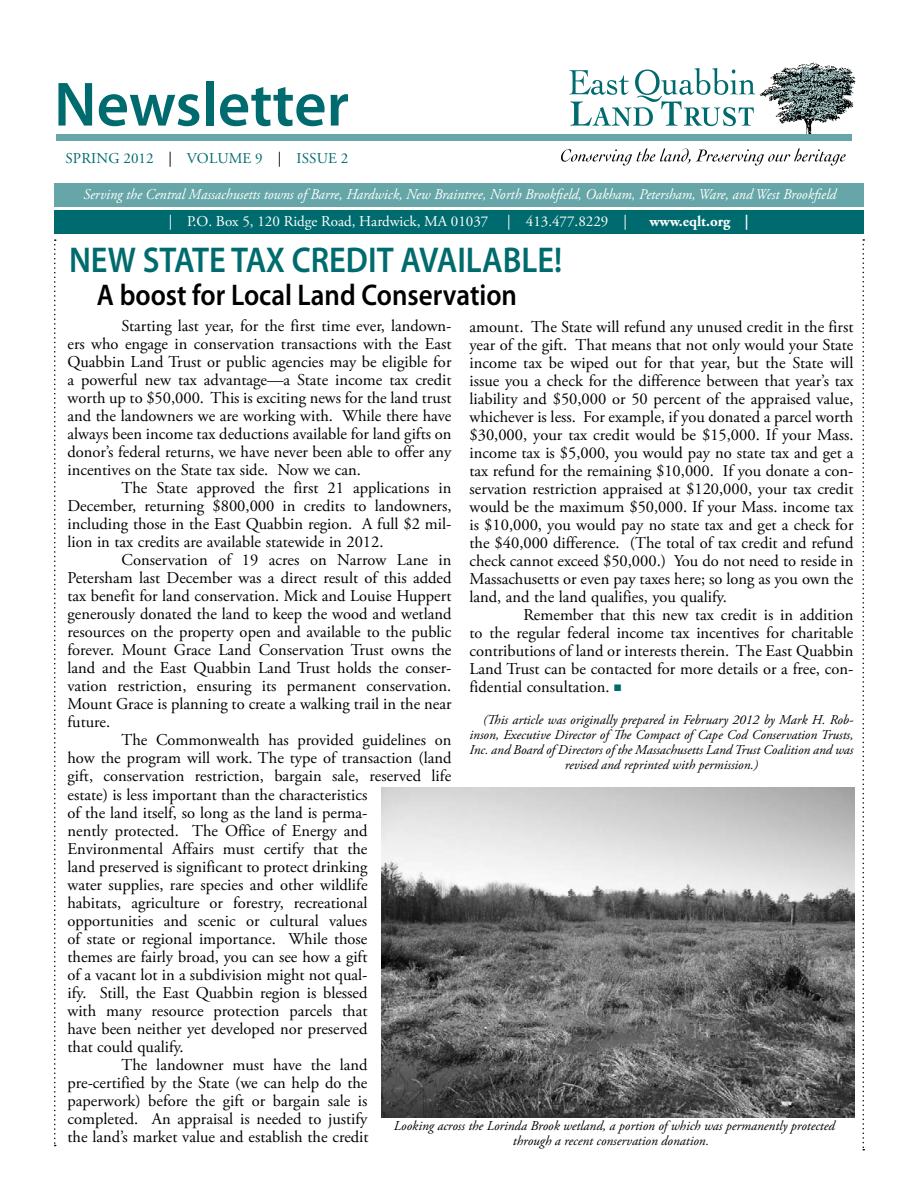
<style>
.page{position:relative;width:918px;height:1188px;background:#fff}
.page>*{position:absolute;margin:0;border:0;box-sizing:border-box;transform-origin:0 0}
.t1{font:600 63px "Myriad Pro";color:#006b6e}
.t2{font:600 36px "Myriad Pro";color:#006b6e;scale:.9 1}
.t3{font:600 30px "Myriad Pro";color:#000;scale:.9 1}
.t4{font:16.5px/18px "Adobe Garamond Pro";color:#000;text-align:justify}
.t5{font:italic 15px "Adobe Garamond Pro";color:#fff;scale:.95 1}
.t6{font:15px "Adobe Garamond Pro";color:#fff}
.t7{font:15px "Adobe Garamond Pro";color:#006b6e}
.t8{font:700 15px "Adobe Garamond Pro";color:#fff}
.t9{font:italic 13.5px/15px "Adobe Garamond Pro";color:#000;text-align:center}
.s1{color:#000}
.s2{color:#006b6e}
</style>
<div class="page">
<div style="left:54px;top:210px;width:810px;height:23px;background:#006b6e"></div>
<img style="left:759px;top:62px;width:97px;height:72px">
<div style="left:57px;top:134px;width:795px;height:6px;background:#66a6a8"></div>
<svg style="left:569px;top:68px;width:186px;height:58px"></svg>
<div style="left:54px;top:184px;width:810px;height:23px;background:#66a6a8"></div>
<svg style="left:54px;top:239px;width:2px;height:907px"></svg>
<svg style="left:862px;top:239px;width:2px;height:911px"></svg>
<svg style="left:561px;top:148px;width:285px;height:18px"></svg>
<img style="left:381px;top:788px;width:474px;height:329px">
<h1 class="t1" style="left:54px;top:64px;width:297px">Newsletter</h1>
<p class="t7" style="left:65px;top:150px;width:10px">spring</p>
<p class="t7" style="left:124px;top:150px;width:226px">2012 <span class="s1">|</span> Volume 9 <span class="s1">|</span> Issue 2</p>
<p class="t5" style="left:84px;top:186px;width:794px">Serving the Central Massachusetts towns of Barre, Hardwick, New Braintree, North Brookfield, Oakham, Petersham, Ware, and West Brookfield</p>
<p class="t6" style="left:169px;top:212px;width:321px">| P.O. Box 5, 120 Ridge Road, Hardwick, MA 01037</p>
<p class="t6" style="left:507px;top:212px;width:121px">| 413.477.8229 |</p>
<p class="t8" style="left:649px;top:213px;width:101px">www.eqlt.org |</p>
<h2 class="t2" style="left:69px;top:237px;width:549px">NEW STATE TAX CREDIT AVAILABLE!</h2>
<h3 class="t3" style="left:97px;top:275px;width:468px">A boost for Local Land Conservation</h3>
<p class="t4" style="left:68px;top:318px;width:386px;text-indent:54px">Starting last year, for the first time ever, landown&shy;ers who engage in conservation transactions with the East Quabbin Land Trust or public agencies may be eligible for a powerful new tax advantage—a State income tax credit worth up to $50,000. This is exciting news for the land trust and the landowners we are working with. While there have always been income tax deductions available for land gifts on donor’s federal returns, we have never been able to offer any incentives on the State tax side. Now we can.</p>
<p class="t4" style="left:68px;top:480px;width:385px;text-indent:54px">The State approved the first 21 applications in December, returning $800,000 in credits to landowners, including those in the East Quabbin region. A full $2 mil&shy;lion in tax credits are available statewide in 2012.</p>
<p class="t4" style="left:68px;top:552px;width:386px;text-indent:54px">Conservation of 19 acres on Narrow Lane in Petersham last December was a direct result of this added tax benefit for land conservation. Mick and Louise Huppert generously donated the land to keep the wood and wetland resources on the property open and available to the public forever. Mount Grace Land Conservation Trust owns the land and the East Quabbin Land Trust holds the conser&shy;vation restriction, ensuring its permanent conservation.<br>Mount Grace is planning to create a walking trail in the near future.</p>
<p class="t4" style="left:122px;top:732px;width:331px">The Commonwealth has provided guidelines on</p>
<p class="t4" style="left:68px;top:750px;width:385px">how the program will work. The type of transaction (land</p>
<p class="t4" style="left:68px;top:768px;width:385px">gift, conservation restriction, bargain sale, reserved life</p>
<p class="t4" style="left:68px;top:786px;width:302px">estate) is less important than the characteristics</p>
<p class="t4" style="left:68px;top:804px;width:302px">of the land itself, so long as the land is perma-</p>
<p class="t4" style="left:68px;top:822px;width:301px">nently protected. The Office of Energy and</p>
<p class="t4" style="left:68px;top:840px;width:302px">Environmental Affairs must certify that the</p>
<p class="t4" style="left:68px;top:858px;width:302px">land preserved is significant to protect drinking</p>
<p class="t4" style="left:68px;top:876px;width:302px">water supplies, rare species and other wildlife</p>
<p class="t4" style="left:68px;top:894px;width:302px">habitats, agriculture or forestry, recreational</p>
<p class="t4" style="left:68px;top:912px;width:301px">opportunities and scenic or cultural values</p>
<p class="t4" style="left:68px;top:930px;width:302px">of state or regional importance. While those</p>
<p class="t4" style="left:68px;top:948px;width:301px">themes are fairly broad, you can see how a gift</p>
<p class="t4" style="left:68px;top:966px;width:302px">of a vacant lot in a subdivision might not qual-</p>
<p class="t4" style="left:68px;top:984px;width:302px">ify. Still, the East Quabbin region is blessed</p>
<p class="t4" style="left:68px;top:1002px;width:302px">with many resource protection parcels that</p>
<p class="t4" style="left:68px;top:1020px;width:301px">have been neither yet developed nor preserved</p>
<p class="t4" style="left:68px;top:1038px;width:118px">that could qualify.</p>
<p class="t4" style="left:122px;top:1056px;width:248px">The landowner must have the land</p>
<p class="t4" style="left:68px;top:1074px;width:302px">pre-certified by the State (we can help do the</p>
<p class="t4" style="left:68px;top:1092px;width:301px">paperwork) before the gift or bargain sale is</p>
<p class="t4" style="left:68px;top:1110px;width:301px">completed. An appraisal is needed to justify</p>
<p class="t4" style="left:68px;top:1128px;width:303px">the land’s market value and establish the credit</p>
<p class="t4" style="left:470px;top:318px;width:386px">amount. The State will refund any unused credit in the first year of the gift. That means that not only would your State income tax be wiped out for that year, but the State will issue you a check for the difference between that year’s tax liability and $50,000 or 50 percent of the appraised value, whichever is less. For example, if you donated a parcel worth $30,000, your tax credit would be $15,000. If your Mass. income tax is $5,000, you would pay no state tax and get a tax refund for the remaining $10,000. If you donate a con&shy;servation restriction appraised at $120,000, your tax credit would be the maximum $50,000. If your Mass. income tax is $10,000, you would pay no state tax and get a check for the $40,000 difference. (The total of tax credit and refund check cannot exceed $50,000.) You do not need to reside in Massachusetts or even pay taxes here; so long as you own the land, and the land qualifies, you qualify.</p>
<p class="t4" style="left:470px;top:606px;width:386px;text-indent:54px">Remember that this new tax credit is in addition to the regular federal income tax incentives for charitable contributions of land or interests therein. The East Quabbin Land Trust can be contacted for more details or a free, con&shy;fidential consultation. <span class="s2">■</span></p>
<p class="t9" style="left:483px;top:713px;width:372px">(This article was originally prepared in February 2012 by Mark H. Rob-</p>
<p class="t9" style="left:470px;top:728px;width:386px">inson, Executive Director of The Compact of Cape Cod Conservation Trusts,</p>
<p class="t9" style="left:470px;top:743px;width:385px">Inc. and Board of Directors of the Massachusetts Land Trust Coalition and was</p>
<p class="t9" style="left:565px;top:758px;width:195px">revised and reprinted with permission.)</p>
<p class="t9" style="left:394px;top:1119px;width:442px">Looking across the Lorinda Brook wetland, a portion of which was permanently protected through a recent conservation donation.</p>
</div>
